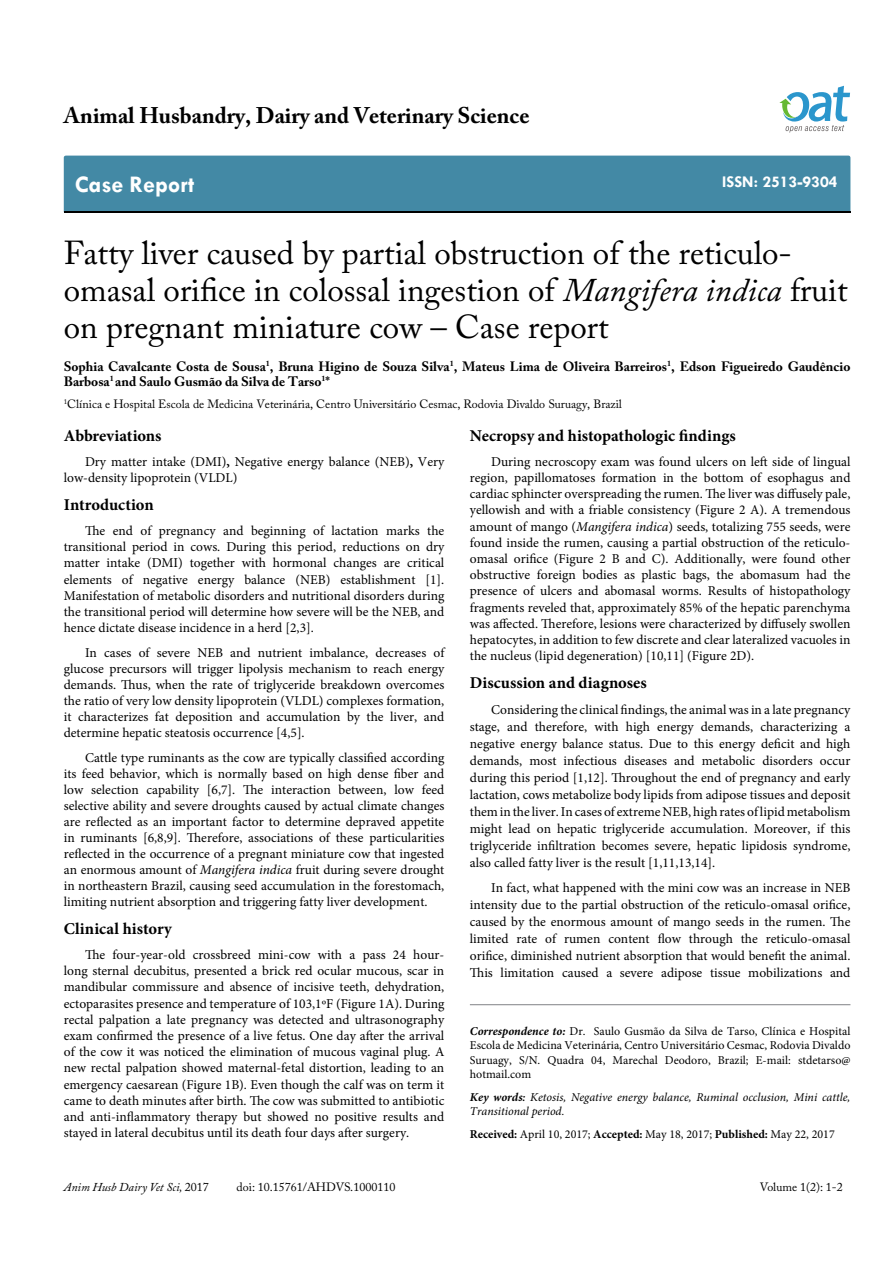
<style>
.page{position:relative;width:893px;height:1263px;background:#fff}
.page>*{position:absolute;margin:0;border:0;box-sizing:border-box;transform-origin:0 0}
.t1{font:33px/37.5px "Adobe Caslon Pro";color:#000}
.t2{font:700 24px "Tw Cen";color:#fff}
.t3{font:700 22.5px "Adobe Caslon Pro";color:#000}
.t4{font:700 16.5px "Minion Pro";color:#000}
.t5{font:700 16.5px "Tw Cen";color:#fff}
.t6{font:13.5px/16.2px "Minion Pro";color:#000;text-align:justify}
.t7{font:700 13.5px/15px "Adobe Caslon Pro";color:#000}
.t8{font:12px/14.4px "Minion Pro";color:#000;text-align:justify}
.t9{font:12px "Adobe Caslon Pro";color:#000}
.t10{font:italic 12px/14.4px "Minion Pro";color:#000}
.t11{font:italic 12px "Adobe Caslon Pro";color:#000}
.s1{font-style:italic}
.s2{font-weight:700}
.s3{font-weight:700;font-style:italic}
.s4{font-weight:600}
.s5{font-style:normal}
</style>
<div class="page">
<div style="left:64px;top:156px;width:786px;height:56px;background:#4389a5"></div>
<svg style="left:779px;top:86px;width:71px;height:47px"></svg>
<hr style="left:470px;top:1004px;width:380px;height:1px;background:#808285">
<h3 class="t3" style="left:64px;top:102px;width:467px">Animal Husbandry, Dairy and Veterinary Science</h3>
<h2 class="t2" style="left:75px;top:170px;width:121px">Case Report</h2>
<p class="t5" style="left:722px;top:172px;width:117px">ISSN: 2513-9304</p>
<h1 class="t1" style="left:64px;top:233px;width:785px">Fatty liver caused by partial obstruction of the reticulo&shy;omasal orifice in colossal ingestion of <span class="s1">Mangifera indica</span> fruit on pregnant miniature cow – Case report</h1>
<p class="t7" style="left:64px;top:358px;width:788px">Sophia Cavalcante Costa de Sousa<sup>1</sup>, Bruna Higino de Souza Silva<sup>1</sup>, Mateus Lima de Oliveira Barreiros<sup>1</sup>, Edson Figueiredo Gaudêncio<br>Barbosa<sup>1</sup> and Saulo Gusmão da Silva de Tarso<sup>1</sup>*</p>
<p class="t9" style="left:64px;top:397px;width:560px"><sup>1</sup>Clínica e Hospital Escola de Medicina Veterinária, Centro Universitário Cesmac, Rodovia Divaldo Suruagy, Brazil</p>
<p class="t4" style="left:64px;top:424px;width:99px">Abbreviations</p>
<p class="t6" style="left:64px;top:453px;width:382px;text-indent:21px">Dry matter intake (DMI)<span class="s2">,</span> Negative energy balance (NEB)<span class="s2">,</span> Very low-density lipoprotein (VLDL)</p>
<p class="t4" style="left:64px;top:493px;width:91px">Introduction</p>
<p class="t6" style="left:64px;top:523px;width:382px;text-indent:21px">The end of pregnancy and beginning of lactation marks the transitional period in cows. During this period, reductions on dry matter intake (DMI) together with hormonal changes are critical elements of negative energy balance (NEB) establishment [1].<br>Manifestation of metabolic disorders and nutritional disorders during the transitional period will determine how severe will be the NEB, and hence dictate disease incidence in a herd [2,3].</p>
<p class="t6" style="left:64px;top:644px;width:382px;text-indent:21px">In cases of severe NEB and nutrient imbalance, decreases of glucose precursors will trigger lipolysis mechanism to reach energy demands. Thus, when the rate of triglyceride breakdown overcomes the ratio of very low density lipoprotein (VLDL) complexes formation, it characterizes fat deposition and accumulation by the liver, and determine hepatic steatosis occurrence [4,5].</p>
<p class="t6" style="left:64px;top:749px;width:382px;text-indent:21px">Cattle type ruminants as the cow are typically classified according its feed behavior, which is normally based on high dense fiber and low selection capability [6,7]. The interaction between, low feed selective ability and severe droughts caused by actual climate changes are reflected as an important factor to determine depraved appetite in ruminants [6,8,9]. Therefore, associations of these particularities reflected in the occurrence of a pregnant miniature cow that ingested an enormous amount of <span class="s1">Mangifera indica</span> fruit during severe drought in northeastern Brazil, causing seed accumulation in the forestomach, limiting nutrient absorption and triggering fatty liver development.</p>
<p class="t4" style="left:64px;top:917px;width:110px">Clinical history</p>
<p class="t6" style="left:64px;top:947px;width:382px;text-indent:21px">The four-year-old crossbreed mini-cow with a pass 24 hour&shy;long sternal decubitus, presented a brick red ocular mucous, scar in mandibular commissure and absence of incisive teeth, dehydration, ectoparasites presence and temperature of 103,1ºF (Figure 1A). During rectal palpation a late pregnancy was detected and ultrasonography exam confirmed the presence of a live fetus. One day after the arrival of the cow it was noticed the elimination of mucous vaginal plug. A new rectal palpation showed maternal-fetal distortion, leading to an emergency caesarean (Figure 1B). Even though the calf was on term it came to death minutes after birth. The cow was submitted to antibiotic and anti-inflammatory therapy but showed no positive results and stayed in lateral decubitus until its death four days after surgery.</p>
<p class="t4" style="left:470px;top:424px;width:268px">Necropsy and histopathologic findings</p>
<p class="t6" style="left:470px;top:453px;width:382px;text-indent:21px">During necroscopy exam was found ulcers on left side of lingual region, papillomatoses formation in the bottom of esophagus and cardiac sphincter overspreading the rumen. The liver was diffusely pale, yellowish and with a friable consistency (Figure 2 A). A tremendous amount of mango (<span class="s1">Mangifera indica</span>) seeds, totalizing 755 seeds, were found inside the rumen, causing a partial obstruction of the reticulo&shy;omasal orifice (Figure 2 B and C). Additionally, were found other obstructive foreign bodies as plastic bags, the abomasum had the presence of ulcers and abomasal worms. Results of histopathology fragments reveled that, approximately 85% of the hepatic parenchyma was affected. Therefore, lesions were characterized by diffusely swollen hepatocytes, in addition to few discrete and clear lateralized vacuoles in the nucleus (lipid degeneration) [10,11] (Figure 2D).</p>
<p class="t4" style="left:470px;top:672px;width:179px">Discussion and diagnoses</p>
<p class="t6" style="left:470px;top:701px;width:382px;line-height:17px;text-indent:21px">Considering the clinical findings, the animal was in a late pregnancy stage, and therefore, with high energy demands, characterizing a negative energy balance status. Due to this energy deficit and high demands, most infectious diseases and metabolic disorders occur during this period [1,12]. Throughout the end of pregnancy and early lactation, cows metabolize body lipids from adipose tissues and deposit them in the liver. In cases of extreme NEB, high rates of lipid metabolism might lead on hepatic triglyceride accumulation. Moreover, if this triglyceride infiltration becomes severe, hepatic lipidosis syndrome, also called fatty liver is the result [1,11,13,14].</p>
<p class="t6" style="left:470px;top:879px;width:382px;line-height:17px;text-indent:21px">In fact, what happened with the mini cow was an increase in NEB intensity due to the partial obstruction of the reticulo-omasal orifice, caused by the enormous amount of mango seeds in the rumen. The limited rate of rumen content flow through the reticulo-omasal orifice, diminished nutrient absorption that would benefit the animal.<br>This limitation caused a severe adipose tissue mobilizations and</p>
<p class="t8" style="left:470px;top:1024px;width:382px"><span class="s3">Correspondence to:</span> Dr. Saulo Gusmão da Silva de Tarso, Clínica e Hospital Escola de Medicina Veterinária, Centro Universitário Cesmac, Rodovia Divaldo Suruagy, S/N. Quadra 04, Marechal Deodoro, Brazil; E-mail: stdetarso@ hotmail.com</p>
<p class="t10" style="left:470px;top:1090px;width:382px"><span class="s2">Key words</span><span class="s4">:</span> Ketosis, Negative energy balance, Ruminal occlusion, Mini cattle,<br>Transitional period.</p>
<p class="t8" style="left:470px;top:1127px;width:366px"><span class="s2">Received:</span> April 10, 2017; <span class="s2">Accepted:</span> May 18, 2017; <span class="s2">Published:</span> May 22, 2017</p>
<p class="t11" style="left:64px;top:1180px;width:147px">Anim Husb Dairy Vet Sci, <span class="s5">2017</span></p>
<p class="t9" style="left:237px;top:1180px;width:160px">doi: 10.15761/AHDVS.1000110</p>
<p class="t9" style="left:760px;top:1180px;width:84px">Volume 1(2): 1-2</p>
</div>
